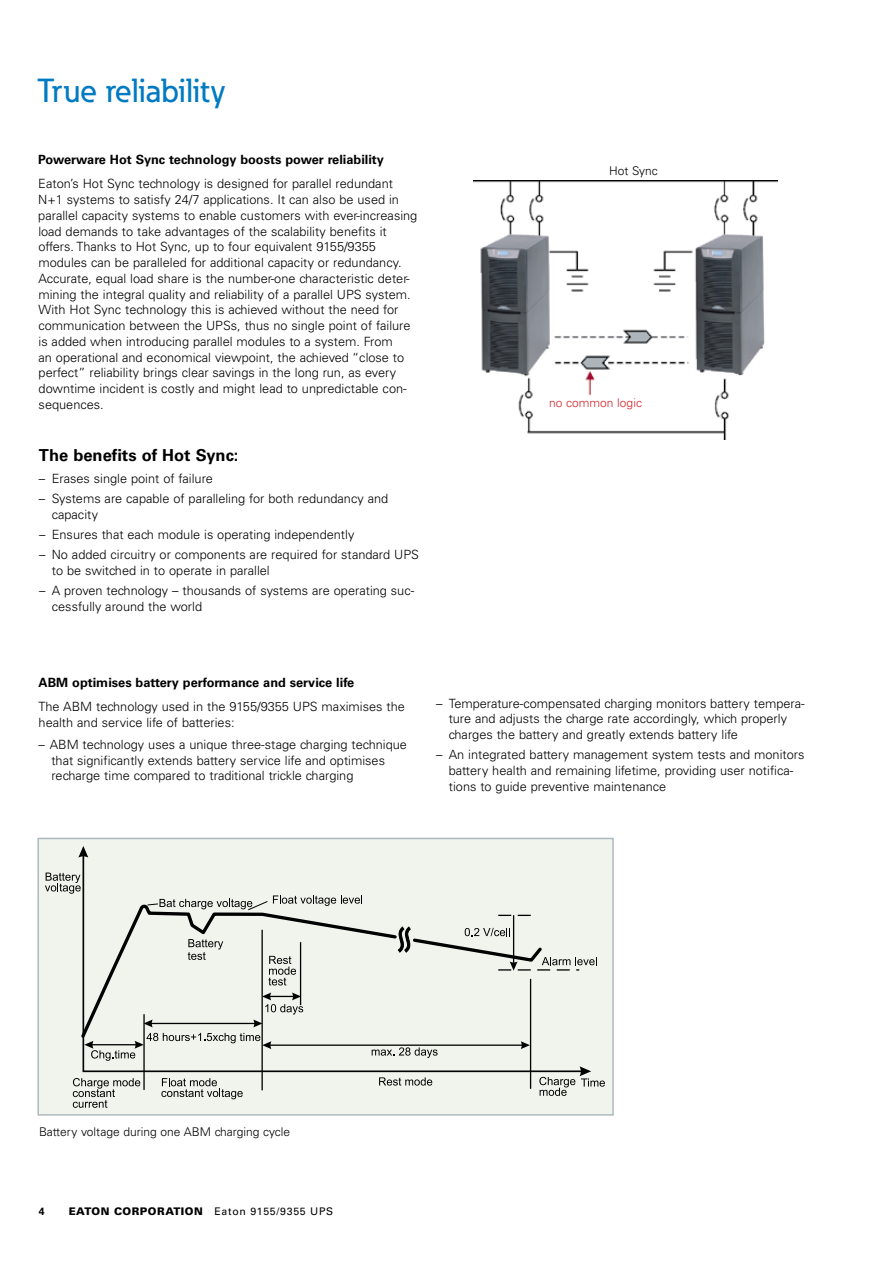
<style>
.page{position:relative;width:893px;height:1263px;background:#fff}
.page>*{position:absolute;margin:0;border:0;box-sizing:border-box;transform-origin:0 0}
.t1{font:500 33px "Eaton";color:#007ac2}
.t2{font:700 16.5px "Univers";color:#000}
.t3{font:300 12.75px/15.8px "Univers";color:#000}
.t4{font:700 12.75px "Univers";color:#000}
.t5{font:300 12px "Univers";color:#000}
.t6{font:300 12px "Univers";color:#d2232a}
.t7{font:10.5px "Univers";letter-spacing:.07em;color:#000}
.t8{font:700 10.5px "Univers";color:#000}
.s1{font-weight:900}
</style>
<div class="page">
<div style="left:37px;top:838px;width:577px;height:278px;background:#f0f4ec;border:1px solid #acb8bf"></div>
<svg style="left:82px;top:857px;width:457px;height:216px"></svg>
<svg style="left:78px;top:846px;width:10px;height:11px"></svg>
<hr style="left:530px;top:979px;width:1px;height:110px;background:#000">
<hr style="left:267px;top:1044px;width:258px;height:2px;background:#000">
<svg style="left:521px;top:1041px;width:9px;height:8px"></svg>
<svg style="left:81px;top:903px;width:461px;height:137px"></svg>
<svg style="left:73px;top:1078px;width:67px;height:30px"></svg>
<svg style="left:161px;top:1078px;width:82px;height:21px"></svg>
<svg style="left:45px;top:872px;width:36px;height:22px"></svg>
<svg style="left:268px;top:956px;width:28px;height:29px"></svg>
<hr style="left:143px;top:1014px;width:2px;height:76px;background:#000">
<hr style="left:261px;top:930px;width:2px;height:160px;background:#000">
<svg style="left:84px;top:1033px;width:187px;height:28px"></svg>
<hr style="left:148px;top:1023px;width:110px;height:1px;background:#000">
<svg style="left:144px;top:1019px;width:9px;height:8px"></svg>
<svg style="left:253px;top:992px;width:50px;height:35px"></svg>
<hr style="left:300px;top:942px;width:1px;height:63px;background:#000">
<svg style="left:372px;top:1047px;width:66px;height:11px"></svg>
<svg style="left:379px;top:1077px;width:53px;height:8px"></svg>
<svg style="left:147px;top:895px;width:215px;height:16px"></svg>
<svg style="left:498px;top:957px;width:99px;height:14px"></svg>
<svg style="left:465px;top:928px;width:45px;height:8px"></svg>
<svg style="left:188px;top:939px;width:35px;height:21px"></svg>
<svg style="left:398px;top:927px;width:13px;height:25px"></svg>
<svg style="left:539px;top:1066px;width:66px;height:30px"></svg>
<img style="left:473px;top:180px;width:305px;height:260px">
<h1 class="t1" style="left:38px;top:70px;width:190px">True reliability</h1>
<p class="t4" style="left:38px;top:152px;width:347px">Powerware Hot Sync technology boosts power reliability</p>
<p class="t3" style="left:38px;top:176px;width:381px">Eaton’s Hot Sync technology is designed for parallel redundant N+1 systems to satisfy 24/7 applications. It can also be used in parallel capacity systems to enable customers with ever-increasing load demands to take advantages of the scalability benefits it offers. Thanks to Hot Sync, up to four equivalent 9155/9355 modules can be paralleled for additional capacity or redundancy.<br>Accurate, equal load share is the number-one characteristic deter&shy;mining the integral quality and reliability of a parallel UPS system.<br>With Hot Sync technology this is achieved without the need for communication between the UPSs, thus no single point of failure is added when introducing parallel modules to a system. From<br>an operational and economical viewpoint, the achieved “close to perfect” reliability brings clear savings in the long run, as every downtime incident is costly and might lead to unpredictable con&shy;sequences.</p>
<p class="t2" style="left:39px;top:446px;width:201px">The benefits of Hot Sync:</p>
<p class="t3" style="left:39px;top:471px;width:176px">– Erases single point of failure</p>
<p class="t3" style="left:52px;top:491px;width:338px;text-indent:-13px">– Systems are capable of paralleling for both redundancy and capacity</p>
<p class="t3" style="left:39px;top:527px;width:317px">– Ensures that each module is operating independently</p>
<p class="t3" style="left:52px;top:547px;width:369px;text-indent:-13px">– No added circuitry or components are required for standard UPS to be switched in to operate in parallel</p>
<p class="t3" style="left:52px;top:582px;width:364px;text-indent:-13px">– A proven technology – thousands of systems are operating suc&shy;cessfully around the world</p>
<p class="t5" style="left:609px;top:164px;width:50px">Hot Sync</p>
<p class="t6" style="left:549px;top:396px;width:94px">no common logic</p>
<p class="t4" style="left:39px;top:675px;width:317px">ABM optimises battery performance and service life</p>
<p class="t3" style="left:39px;top:699px;width:368px">The ABM technology used in the 9155/9355 UPS maximises the health and service life of batteries:</p>
<p class="t3" style="left:51px;top:736px;width:357px;text-indent:-13px">– ABM technology uses a unique three-stage charging technique that significantly extends battery service life and optimises recharge time compared to traditional trickle charging</p>
<p class="t3" style="left:449px;top:695px;width:357px;text-indent:-13px">– Temperature-compensated charging monitors battery tempera&shy;ture and adjusts the charge rate accordingly, which properly charges the battery and greatly extends battery life</p>
<p class="t3" style="left:449px;top:747px;width:357px;text-indent:-13px">– An integrated battery management system tests and monitors battery health and remaining lifetime, providing user notifica&shy;tions to guide preventive maintenance</p>
<p class="t5" style="left:39px;top:1125px;width:253px">Battery voltage during one ABM charging cycle</p>
<p class="t8" style="left:39px;top:1205px;width:7px">4</p>
<p class="t7" style="left:69px;top:1205px;width:266px"><span class="s1">EATON CORPORATION</span> Eaton 9155/9355 UPS</p>
</div>
